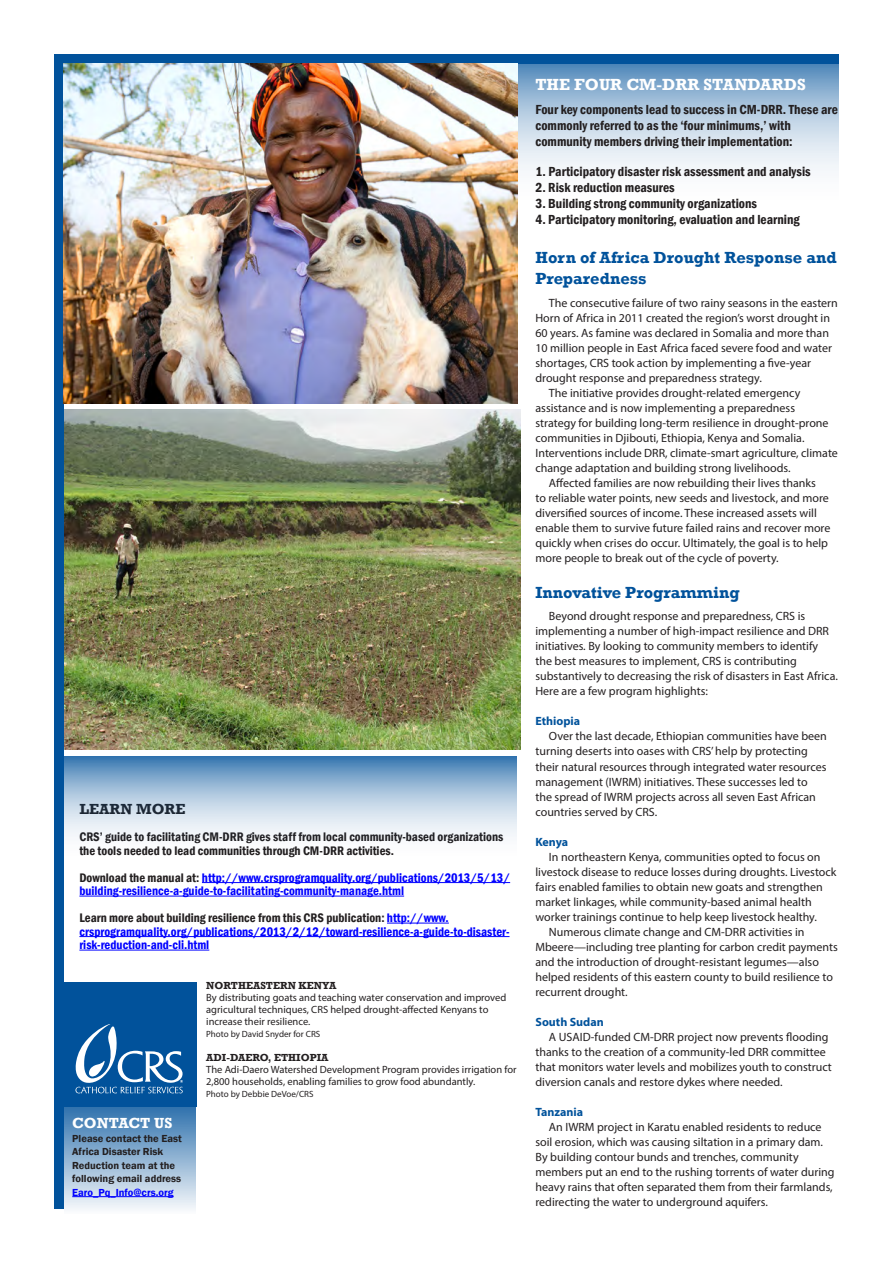
<style>
.page{position:relative;width:893px;height:1263px;background:#fff}
.page>*{position:absolute;margin:0;border:0;box-sizing:border-box;transform-origin:0 0}
.crosshed{font:700 16.5px/21px "Rockwell";color:#01529b}
.crosshed-2{font:700 16.5px "Rockwell";color:#fff}
.factoid_hed{font:700 15px "Rockwell";color:#fff}
.factoid_hed-2{font:700 15px "Rockwell";color:#231f20}
.Box_text{font:600 condensed 13.5px/16.2px "Franklin Gothic";color:#231f20}
.factoid_hed-3{font:600 condensed 12.75px/13.5px "Franklin Gothic";color:#00f}
.factoid_hed-4{font:600 condensed 12.75px/13.5px "Franklin Gothic";color:#231f20}
.text{font:12px/15px "Myriad Pro";color:#231f20}
.text-2{font:700 12px "Myriad Pro";color:#01529b}
.t1{font:10.5px/12px "Myriad Pro";color:#231f20}
.factoid_hed-5{font:600 10.5px/13.5px "Franklin Gothic";color:#231f20}
.caption_kicker{font:700 10.5px "Rockwell";color:#231f20}
.factoid_hed-6{font:600 10.5px "Franklin Gothic";color:#00f}
.t2{font:9px "Myriad Pro";color:#231f20}
.s1{color:#231f20}
</style>
<div class="page">
<div style="left:64px;top:1106px;width:132px;height:108px;background:linear-gradient(to bottom,#2e71ad,#fafbfc)"></div>
<img style="left:64px;top:410px;width:456px;height:340px">
<div style="left:54px;top:54px;width:10px;height:1155px;background:#01529b"></div>
<div style="left:54px;top:54px;width:785px;height:10px;background:#01529b"></div>
<hr style="left:72px;top:1196px;width:101px;height:1px;background:#00f">
<svg style="left:518px;top:64px;width:321px;height:107px;background:#b3cbe0"></svg>
<div style="left:57px;top:1002px;width:140px;height:7px;background:#01529b"></div>
<hr style="left:202px;top:882px;width:308px;height:1px;background:#00f">
<hr style="left:79px;top:896px;width:325px;height:1px;background:#00f">
<hr style="left:387px;top:923px;width:62px;height:1px;background:#00f">
<hr style="left:79px;top:936px;width:430px;height:1px;background:#00f">
<hr style="left:79px;top:950px;width:130px;height:1px;background:#00f">
<img style="left:64px;top:64px;width:454px;height:340px">
<div style="left:61px;top:982px;width:135px;height:124px;background:#01529b"></div>
<svg style="left:75px;top:1024px;width:108px;height:69px"></svg>
<svg style="left:64px;top:756px;width:453px;height:81px;background:#a9c4dc"></svg>
<p class="factoid_hed-2" style="left:79px;top:800px;width:108px">LEARN MORE</p>
<p class="factoid_hed-4" style="left:79px;top:830px;width:425px">CRS’ guide to facilitating CM-DRR gives staff from local community-based organizations the tools needed to lead communities through CM-DRR activities.</p>
<p class="factoid_hed-3" style="left:79px;top:870px;width:432px"><span class="s1">Download the manual at:</span> http://www.crsprogramquality.org/publications/2013/5/13/ building-resilience-a-guide-to-facilitating-community-manage.html</p>
<p class="factoid_hed-3" style="left:79px;top:911px;width:432px"><span class="s1">Learn more about building resilience from this CRS publication:</span> http://www. crsprogramquality.org/publications/2013/2/12/toward-resilience-a-guide-to-disaster&shy;risk-reduction-and-cli.html</p>
<p class="caption_kicker" style="left:206px;top:979px;width:132px">NORTHEASTERN KENYA</p>
<p class="t1" style="left:206px;top:992px;width:302px">By distributing goats and teaching water conservation and improved agricultural techniques, CRS helped drought-affected Kenyans to increase their resilience.</p>
<p class="t2" style="left:206px;top:1029px;width:116px">Photo by David Snyder for CRS</p>
<p class="caption_kicker" style="left:206px;top:1051px;width:124px">ADI-DAERO, ETHIOPIA</p>
<p class="t1" style="left:206px;top:1064px;width:312px">The Adi-Daero Watershed Development Program provides irrigation for<br>2,800 households, enabling families to grow food abundantly.</p>
<p class="t2" style="left:206px;top:1089px;width:109px">Photo by Debbie DeVoe/CRS</p>
<p class="factoid_hed" style="left:72px;top:1114px;width:102px">CONTACT US</p>
<p class="factoid_hed-5" style="left:72px;top:1132px;width:111px">Please contact the East<br>Africa Disaster Risk<br>Reduction team at the following email address</p>
<p class="factoid_hed-6" style="left:72px;top:1186px;width:103px">Earo_Pq_Info@crs.org</p>
<p class="crosshed-2" style="left:535px;top:74px;width:272px">THE FOUR CM-DRR STANDARDS</p>
<p class="Box_text" style="left:535px;top:101px;width:304px">Four key components lead to success in CM-DRR. These are commonly referred to as the ‘four minimums,’ with community members driving their implementation:</p>
<p class="Box_text" style="left:535px;top:163px;width:277px">1. Participatory disaster risk assessment and analysis</p>
<p class="Box_text" style="left:535px;top:179px;width:141px">2. Risk reduction measures</p>
<p class="Box_text" style="left:535px;top:195px;width:223px">3. Building strong community organizations</p>
<p class="Box_text" style="left:535px;top:211px;width:266px">4. Participatory monitoring, evaluation and learning</p>
<p class="crosshed" style="left:535px;top:247px;width:303px">Horn of Africa Drought Response and<br>Preparedness</p>
<p class="text" style="left:535px;top:295px;width:304px;text-indent:14px">The consecutive failure of two rainy seasons in the eastern Horn of Africa in 2011 created the region’s worst drought in 60 years. As famine was declared in Somalia and more than 10 million people in East Africa faced severe food and water shortages, CRS took action by implementing a five-year drought response and preparedness strategy.</p>
<p class="text" style="left:535px;top:385px;width:304px;text-indent:14px">The initiative provides drought-related emergency assistance and is now implementing a preparedness strategy for building long-term resilience in drought-prone communities in Djibouti, Ethiopia, Kenya and Somalia.<br>Interventions include DRR, climate-smart agriculture, climate change adaptation and building strong livelihoods.</p>
<p class="text" style="left:535px;top:475px;width:296px;text-indent:14px">Affected families are now rebuilding their lives thanks<br>to reliable water points, new seeds and livestock, and more diversified sources of income. These increased assets will enable them to survive future failed rains and recover more quickly when crises do occur. Ultimately, the goal is to help more people to break out of the cycle of poverty.</p>
<p class="crosshed" style="left:535px;top:582px;width:206px">Innovative Programming</p>
<p class="text" style="left:535px;top:609px;width:304px;text-indent:14px">Beyond drought response and preparedness, CRS is implementing a number of high-impact resilience and DRR initiatives. By looking to community members to identify<br>the best measures to implement, CRS is contributing substantively to decreasing the risk of disasters in East Africa.<br>Here are a few program highlights:</p>
<p class="text-2" style="left:535px;top:714px;width:46px">Ethiopia</p>
<p class="text" style="left:535px;top:729px;width:293px;text-indent:14px">Over the last decade, Ethiopian communities have been turning deserts into oases with CRS’ help by protecting their natural resources through integrated water resources management (IWRM) initiatives. These successes led to the spread of IWRM projects across all seven East African countries served by CRS.</p>
<p class="text-2" style="left:535px;top:834px;width:34px">Kenya</p>
<p class="text" style="left:535px;top:849px;width:303px;text-indent:14px">In northeastern Kenya, communities opted to focus on livestock disease to reduce losses during droughts. Livestock fairs enabled families to obtain new goats and strengthen market linkages, while community-based animal health worker trainings continue to help keep livestock healthy.</p>
<p class="text" style="left:535px;top:924px;width:304px;text-indent:14px">Numerous climate change and CM-DRR activities in Mbeere—including tree planting for carbon credit payments and the introduction of drought-resistant legumes—also helped residents of this eastern county to build resilience to recurrent drought.</p>
<p class="text-2" style="left:535px;top:1014px;width:70px">South Sudan</p>
<p class="text" style="left:535px;top:1029px;width:298px;text-indent:14px">A USAID-funded CM-DRR project now prevents flooding thanks to the creation of a community-led DRR committee that monitors water levels and mobilizes youth to construct diversion canals and restore dykes where needed.</p>
<p class="text-2" style="left:535px;top:1104px;width:49px">Tanzania</p>
<p class="text" style="left:535px;top:1119px;width:301px;text-indent:14px">An IWRM project in Karatu enabled residents to reduce soil erosion, which was causing siltation in a primary dam.<br>By building contour bunds and trenches, community members put an end to the rushing torrents of water during heavy rains that often separated them from their farmlands, redirecting the water to underground aquifers.</p>
</div>
